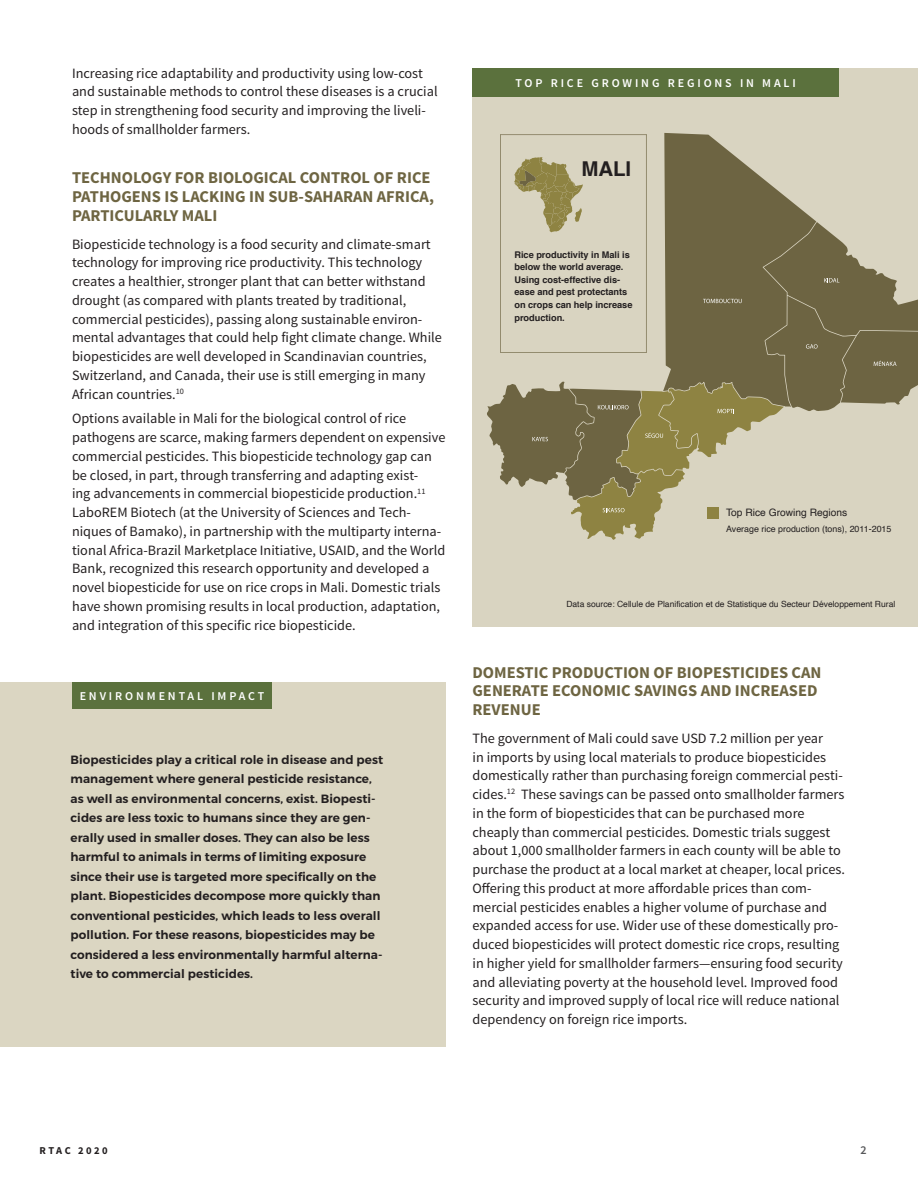
<style>
.page{position:relative;width:918px;height:1188px;background:#fff}
.page>*{position:absolute;margin:0;border:0;box-sizing:border-box;transform-origin:0 0}
.t1{font:700 20.4px "Helvetica";color:#231f20}
.RTAC_H2{font:700 16.5px/18.8px "Source Sans Pro";color:#6e6542}
.RTAC_Body{font:14.25px/18.8px "Source Sans Pro";color:#231f20}
.t2{font:600 12px/19.5px "Montserrat";letter-spacing:.005em;color:#231f20}
.t3{font:600 12px "Source Sans Pro";letter-spacing:.24em;color:#fff}
.t4{font:600 12px "Source Sans Pro";color:#57585a}
.t5{font:700 10.5px "Source Sans Pro";letter-spacing:.235em;color:#231f20}
.t6{font:10.2px "Helvetica";color:#231f20}
.t7{font:700 9.15px/12.6px "Helvetica";letter-spacing:-.005em;color:#231f20}
.t8{font:8.85px "Helvetica";color:#231f20}
.t9{font:8.55px "Helvetica";color:#231f20}
</style>
<div class="page">
<div style="left:0;top:682px;width:446px;height:365px;background:#dbd6c2"></div>
<div style="left:72px;top:682px;width:200px;height:27px;background:#5b713d"></div>
<div style="left:472px;top:68px;width:446px;height:558px;background:#d9d4c1"></div>
<svg style="left:664px;top:133px;width:233px;height:163px;fill:#6d6442"></svg>
<svg style="left:824px;top:278px;width:15px;height:4px"></svg>
<svg style="left:487px;top:296px;width:431px;height:244px"></svg>
<svg style="left:514px;top:157px;width:69px;height:75px"></svg>
<div style="left:500px;top:134px;width:147px;height:219px;border:1px solid #6d6442"></div>
<div style="left:707px;top:507px;width:12px;height:12px;background:#8e8342"></div>
<div style="left:472px;top:68px;width:367px;height:29px;background:#5b713d"></div>
<p class="RTAC_Body" style="left:72px;top:64px;width:367px">Increasing rice adaptability and productivity using low-cost and sustainable methods to control these diseases is a crucial step in strengthening food security and improving the liveli&shy;hoods of smallholder farmers.</p>
<p class="RTAC_H2" style="left:72px;top:169px;width:363px">TECHNOLOGY FOR BIOLOGICAL CONTROL OF RICE<br>PATHOGENS IS LACKING IN SUB-SAHARAN AFRICA,<br>PARTICULARLY MALI</p>
<p class="RTAC_Body" style="left:72px;top:235px;width:371px">Biopesticide technology is a food security and climate-smart technology for improving rice productivity. This technology creates a healthier, stronger plant that can better withstand drought (as compared with plants treated by traditional, commercial pesticides), passing along sustainable environ&shy;mental advantages that could help fight climate change. While biopesticides are well developed in Scandinavian countries, Switzerland, and Canada, their use is still emerging in many African countries.<sup>10</sup></p>
<p class="RTAC_Body" style="left:72px;top:410px;width:375px">Options available in Mali for the biological control of rice pathogens are scarce, making farmers dependent on expensive commercial pesticides. This biopesticide technology gap can be closed, in part, through transferring and adapting exist-<br>ing advancements in commercial biopesticide production.<sup>11<br></sup>LaboREM Biotech (at the University of Sciences and Tech&shy;niques of Bamako), in partnership with the multiparty interna&shy;tional Africa-Brazil Marketplace Initiative, USAID, and the World Bank, recognized this research opportunity and developed a novel biopesticide for use on rice crops in Mali. Domestic trials have shown promising results in local production, adaptation, and integration of this specific rice biopesticide.</p>
<p class="t3" style="left:80px;top:689px;width:186px">ENVIRONMENTAL IMPACT</p>
<p class="t2" style="left:70px;top:750px;width:314px">Biopesticides play a critical role in disease and pest management where general pesticide resistance, as well as environmental concerns, exist. Biopesti&shy;cides are less toxic to humans since they are gen&shy;erally used in smaller doses. They can also be less harmful to animals in terms of limiting exposure since their use is targeted more specifically on the plant. Biopesticides decompose more quickly than conventional pesticides, which leads to less overall pollution. For these reasons, biopesticides may be considered a less environmentally harmful alterna&shy;tive to commercial pesticides.</p>
<p class="t3" style="left:515px;top:76px;width:282px">TOP RICE GROWING REGIONS IN MALI</p>
<p class="t1" style="left:581px;top:153px;width:51px">MALI</p>
<p class="t7" style="left:514px;top:248px;width:120px">Rice productivity in Mali is below the world average.<br>Using cost-effective dis&shy;ease and pest protectants on crops can help increase production.</p>
<p class="t6" style="left:726px;top:505px;width:123px">Top Rice Growing Regions</p>
<p class="t8" style="left:726px;top:522px;width:167px">Average rice production (tons), 2011-2015</p>
<p class="t9" style="left:566px;top:597px;width:330px">Data source: Cellule de Planification et de Statistique du Secteur Développement Rural</p>
<p class="RTAC_H2" style="left:472px;top:663px;width:351px">DOMESTIC PRODUCTION OF BIOPESTICIDES CAN<br>GENERATE ECONOMIC SAVINGS AND INCREASED<br>REVENUE</p>
<p class="RTAC_Body" style="left:472px;top:729px;width:374px">The government of Mali could save USD 7.2 million per year<br>in imports by using local materials to produce biopesticides domestically rather than purchasing foreign commercial pesti&shy;cides.<sup>12</sup> These savings can be passed onto smallholder farmers in the form of biopesticides that can be purchased more cheaply than commercial pesticides. Domestic trials suggest about 1,000 smallholder farmers in each county will be able to purchase the product at a local market at cheaper, local prices.<br>Offering this product at more affordable prices than com&shy;mercial pesticides enables a higher volume of purchase and expanded access for use. Wider use of these domestically pro&shy;duced biopesticides will protect domestic rice crops, resulting in higher yield for smallholder farmers—ensuring food security and alleviating poverty at the household level. Improved food security and improved supply of local rice will reduce national dependency on foreign rice imports.</p>
<p class="t5" style="left:40px;top:1144px;width:70px">RTAC 2020</p>
<p class="t4" style="left:861px;top:1143px;width:8px">2</p>
</div>
